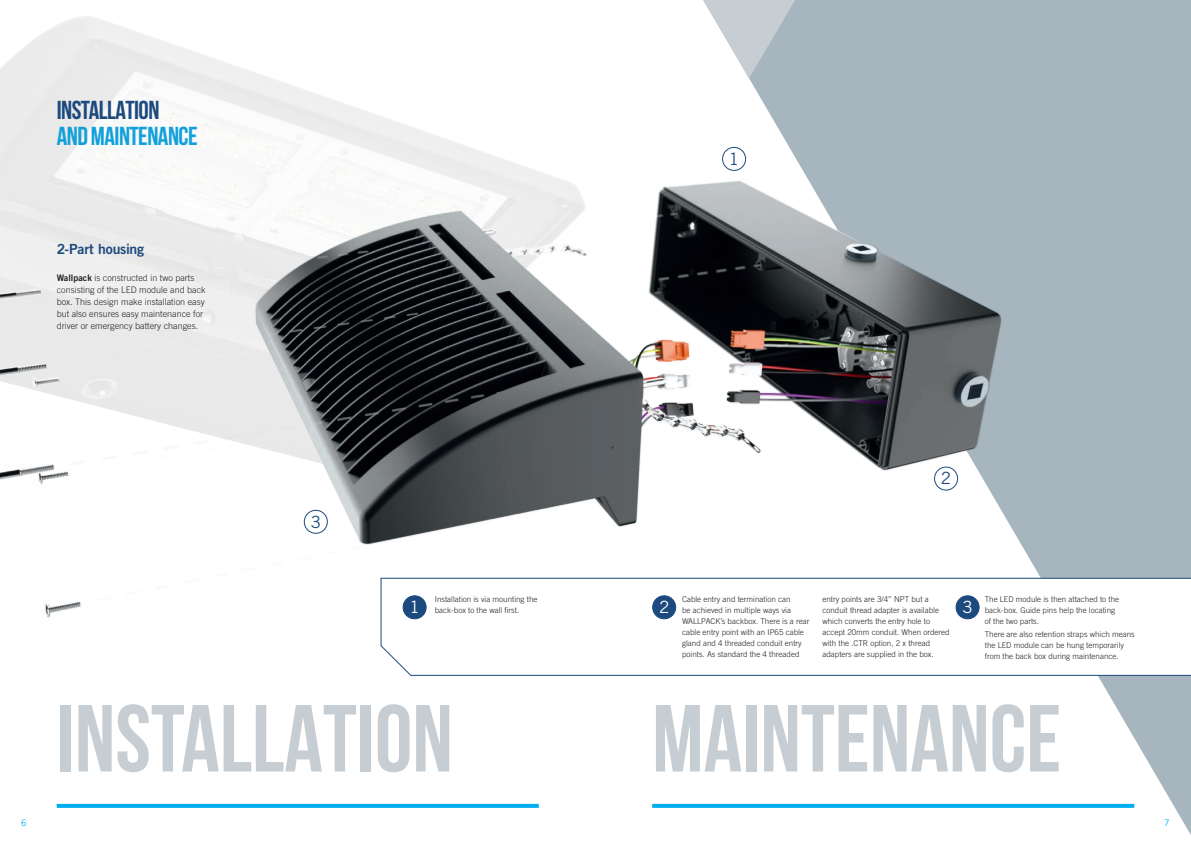
<style>
.page{position:relative;width:1191px;height:842px;background:#fff}
.page>*{position:absolute;margin:0;border:0;box-sizing:border-box;transform-origin:0 0}
.t1{font:700 95px "Bebas Neue";color:#c6ced4}
.t2{font:700 26px/26px "Bebas Neue";letter-spacing:-.02em;color:#12a0db}
.t3{font:16.9px "Trade Gothic";color:#fff}
.t4{font:16.9px "Trade Gothic";color:#1c4a7e}
.body{font:14px "Trade Gothic Bold Two";letter-spacing:-.015em;color:#1c4a7e}
.body-2{font:300 9px/12px "Trade Gothic";color:#231f20}
.t5{font:9px "Trade Gothic";color:#00aeef}
.body-3{font:300 8px/11px "Trade Gothic";color:#231f20}
.s1{color:#1c4a7e}
.s2{font-family:"Trade Gothic Bold Two";font-weight:400}
</style>
<div class="page">
<svg style="left:703px;top:0;width:488px;height:835px;fill:#a7b6be"></svg>
<svg style="left:703px;top:0;width:92px;height:78px"></svg>
<svg style="left:57px;top:804px;width:482px;height:4px;fill:#00aeef"></svg>
<svg style="left:652px;top:804px;width:482px;height:4px;fill:#00aeef"></svg>
<svg style="left:1066px;top:577px;width:125px;height:99px"></svg>
<img style="left:0;top:79px;width:1066px;height:662px">
<div style="left:722px;top:147px;width:24px;height:24px;border:1px solid #1c4a7e;border-radius:50%"></div>
<div style="left:304px;top:510px;width:24px;height:24px;border:1px solid #1c4a7e;border-radius:50%"></div>
<div style="left:934px;top:467px;width:24px;height:23px;border:1px solid #1c4a7e;border-radius:50%"></div>
<p class="t2" style="left:57px;top:96px;width:142px"><span class="s1">INSTALLATION<br></span>AND MAINTENANCE</p>
<p class="body" style="left:57px;top:241px;width:89px">2-Part housing</p>
<p class="body-2" style="left:57px;top:271px;width:151px"><span class="s2">Wallpack</span> is constructed in two parts consisting of the LED module and back box. This design make installation easy but also ensures easy maintenance for driver or emergency battery changes.</p>
<p class="t4" style="left:729px;top:148px;width:12px">1</p>
<p class="t4" style="left:311px;top:511px;width:12px">3</p>
<p class="t4" style="left:941px;top:468px;width:12px">2</p>
<p class="body-3" style="left:682px;top:593px;width:129px">Cable entry and termination can<br>be achieved in multiple ways via WALLPACK’s backbox. There is a rear cable entry point with an IP65 cable gland and 4 threaded conduit entry points. As standard the 4 threaded</p>
<p class="body-3" style="left:822px;top:593px;width:129px">entry points are 3/4” NPT but a conduit thread adapter is available which converts the entry hole to accept 20mm conduit. When ordered with the .CTR option, 2 x thread adapters are supplied in the box.</p>
<p class="t3" style="left:409px;top:597px;width:12px">1</p>
<p class="body-3" style="left:435px;top:604px;width:86px">back-box to the wall first.</p>
<p class="body-3" style="left:984px;top:593px;width:136px">The LED module is then attached to the back-box. Guide pins help the locating of the two parts.</p>
<p class="body-3" style="left:984px;top:629px;width:151px">There are also retention straps which means the LED module can be hung temporarily from the back box during maintenance.</p>
<p class="body-3" style="left:435px;top:593px;width:104px">Installation is via mounting the</p>
<p class="t3" style="left:659px;top:597px;width:12px">2</p>
<p class="t3" style="left:962px;top:597px;width:12px">3</p>
<p class="t1" style="left:57px;top:686px;width:398px">INSTALLATION</p>
<p class="t1" style="left:652px;top:686px;width:410px">MAINTENANCE</p>
<p class="t5" style="left:21px;top:818px;width:7px">6</p>
<p class="t5" style="left:1164px;top:818px;width:7px">7</p>
</div>
